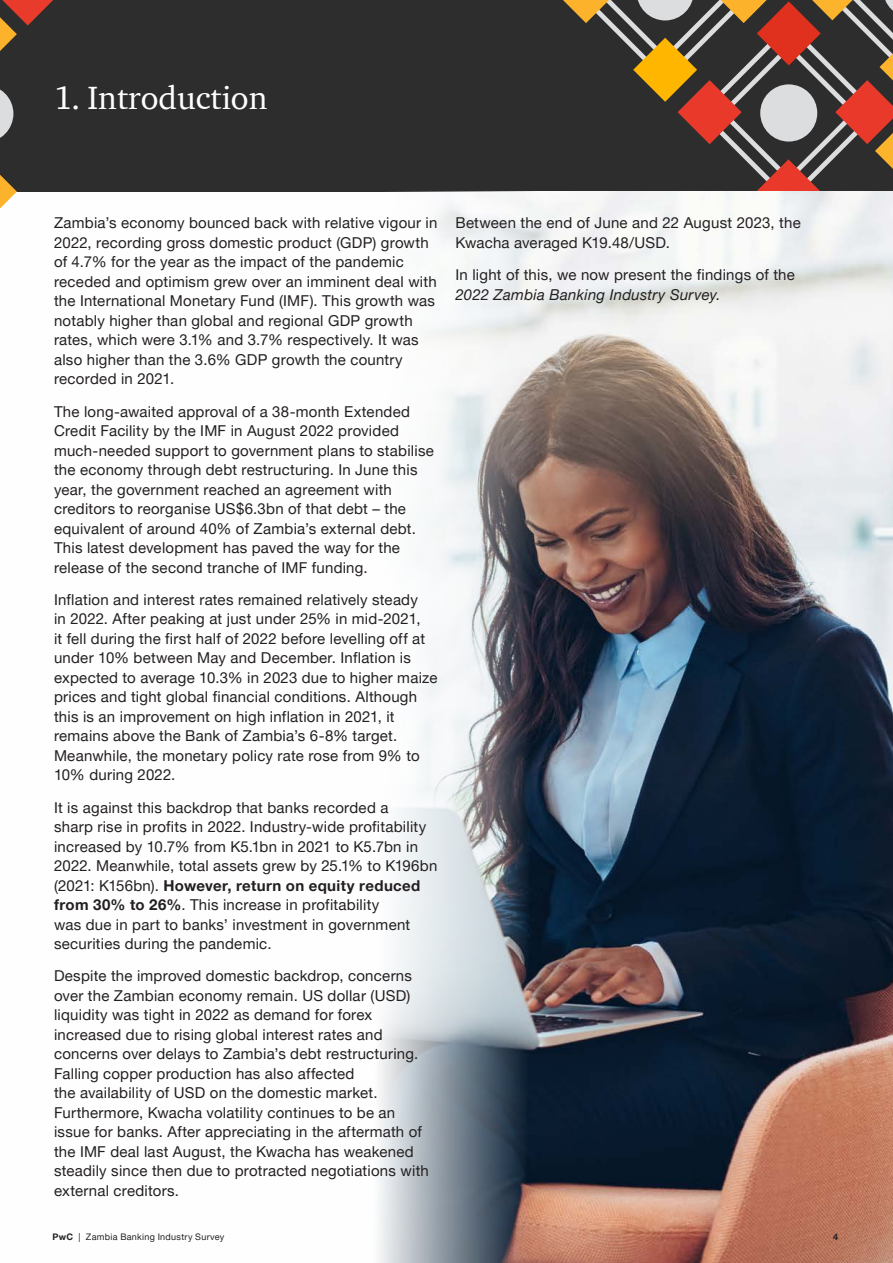
<style>
.page{position:relative;width:893px;height:1263px;background:#fff}
.page>*{position:absolute;margin:0;border:0;box-sizing:border-box;transform-origin:0 0}
.t1{font:33px "ITC Charter Com";color:#fff}
.t2{font:15px/19.5px "Helvetica Neue LT Pro";letter-spacing:.015em;color:#231f20}
.t3{font:italic 15px "Helvetica Neue LT Pro";letter-spacing:.02em;color:#231f20}
.t4{font:9px "Helvetica Neue LT Pro";letter-spacing:.035em;color:#231f20}
.t5{font:700 9px "Helvetica Neue LT Pro";color:#231f20}
.s1{font-weight:700}
</style>
<div class="page">
<div style="left:0;top:0;width:893px;height:191px;background:#2d2d2d"></div>
<svg style="left:563px;top:0;width:330px;height:191px"></svg>
<svg style="left:0;top:89px;width:13px;height:49px"></svg>
<svg style="left:0;top:175px;width:16px;height:16px"></svg>
<svg style="left:0;top:0;width:53px;height:51px"></svg>
<img style="left:0;top:191px;width:893px;height:1072px">
<h1 class="t1" style="left:54px;top:78px;width:215px">1. Introduction</h1>
<p class="t2" style="left:54px;top:213px;width:385px">Zambia’s economy bounced back with relative vigour in 2022, recording gross domestic product (GDP) growth of 4.7% for the year as the impact of the pandemic receded and optimism grew over an imminent deal with the International Monetary Fund (IMF). This growth was notably higher than global and regional GDP growth rates, which were 3.1% and 3.7% respectively. It was also higher than the 3.6% GDP growth the country recorded in 2021.</p>
<p class="t2" style="left:54px;top:401px;width:381px">The long-awaited approval of a 38-month Extended Credit Facility by the IMF in August 2022 provided much-needed support to government plans to stabilise the economy through debt restructuring. In June this year, the government reached an agreement with creditors to reorganise US$6.3bn of that debt – the equivalent of around 40% of Zambia’s external debt.<br>This latest development has paved the way for the release of the second tranche of IMF funding.</p>
<p class="t2" style="left:54px;top:589px;width:385px">Inflation and interest rates remained relatively steady<br>in 2022. After peaking at just under 25% in mid-2021,<br>it fell during the first half of 2022 before levelling off at under 10% between May and December. Inflation is expected to average 10.3% in 2023 due to higher maize prices and tight global financial conditions. Although this is an improvement on high inflation in 2021, it remains above the Bank of Zambia’s 6-8% target.<br>Meanwhile, the monetary policy rate rose from 9% to 10% during 2022.</p>
<p class="t2" style="left:54px;top:797px;width:385px">It is against this backdrop that banks recorded a<br>sharp rise in profits in 2022. Industry-wide profitability increased by 10.7% from K5.1bn in 2021 to K5.7bn in 2022. Meanwhile, total assets grew by 25.1% to K196bn (2021: K156bn). <span class="s1">However, return on equity reduced from 30% to 26%</span>. This increase in profitability<br>was due in part to banks’ investment in government securities during the pandemic.</p>
<p class="t2" style="left:54px;top:966px;width:376px">Despite the improved domestic backdrop, concerns over the Zambian economy remain. US dollar (USD) liquidity was tight in 2022 as demand for forex increased due to rising global interest rates and concerns over delays to Zambia’s debt restructuring.<br>Falling copper production has also affected<br>the availability of USD on the domestic market.<br>Furthermore, Kwacha volatility continues to be an issue for banks. After appreciating in the aftermath of the IMF deal last August, the Kwacha has weakened steadily since then due to protracted negotiations with external creditors.</p>
<p class="t4" style="left:52px;top:1231px;width:174px"><span class="s1">PwC</span> | Zambia Banking Industry Survey</p>
<p class="t2" style="left:455px;top:213px;width:347px">Between the end of June and 22 August 2023, the<br>Kwacha averaged K19.48/USD.</p>
<p class="t2" style="left:455px;top:265px;width:341px">In light of this, we now present the findings of the</p>
<p class="t3" style="left:455px;top:285px;width:267px">2022 Zambia Banking Industry Survey.</p>
<p class="t5" style="left:833px;top:1231px;width:7px">4</p>
</div>
